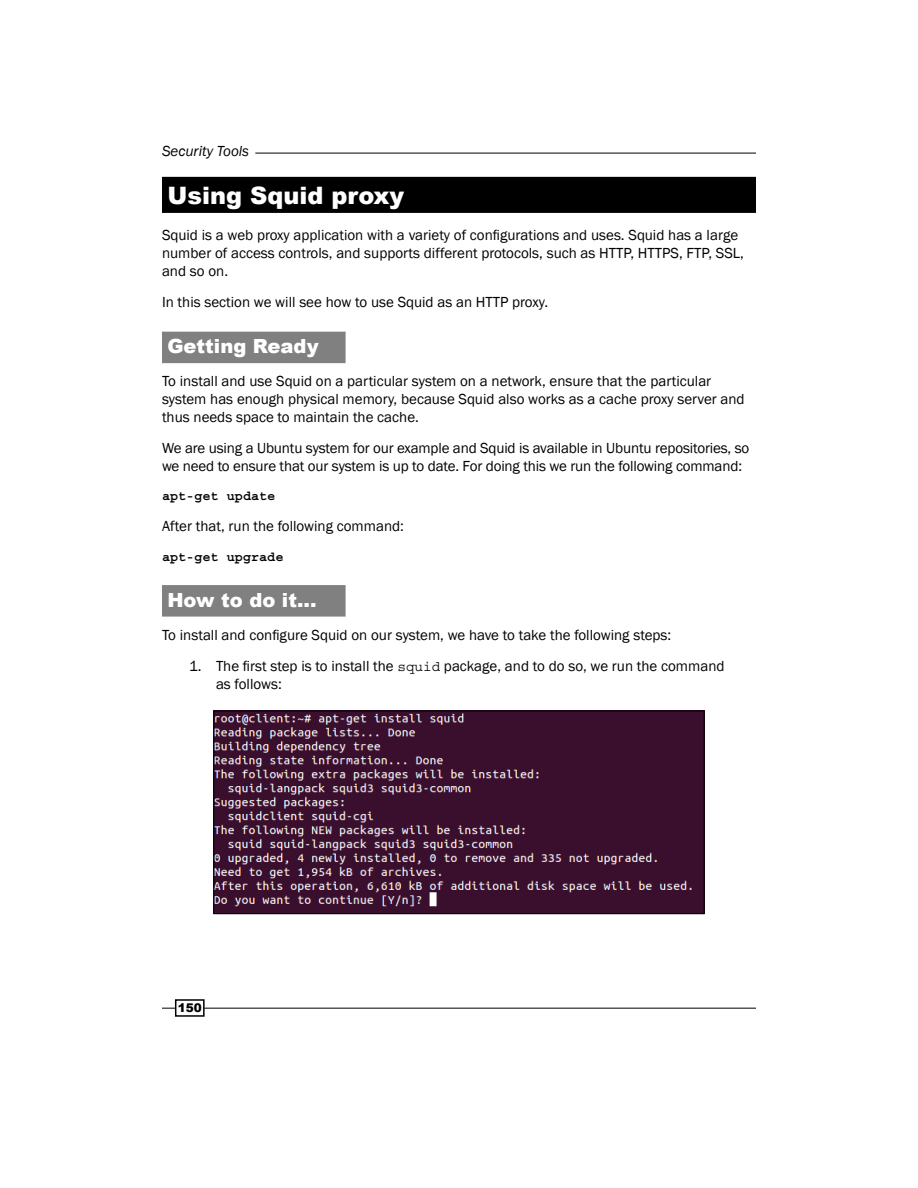
<style>
.page{position:relative;width:918px;height:1188px;background:#fff}
.page>*{position:absolute;margin:0;border:0;box-sizing:border-box;transform-origin:0 0}
.t1{font:900 24px "Arial";color:#fff}
.t2{font:900 19.5px "Arial";color:#fff}
.t3{font:15px/18px "Franklin Gothic";color:#000}
.t4{font:italic 15px "Franklin Gothic";color:#000}
.t5{font:700 13.5px "Courier Std";color:#000}
.t6{font:900 12px "Arial";color:#000}
.s1{font-family:"Courier Std";font-size:14.25px}
</style>
<div class="page">
<hr style="left:255px;top:153px;width:501px;height:1px;background:#000">
<hr style="left:162px;top:1008px;width:594px;height:1px;background:#000">
<div style="left:176px;top:1000px;width:28px;height:16px;background:#fff"></div>
<div style="left:175px;top:999px;width:30px;height:18px;border:2px solid #000"></div>
<div style="left:162px;top:177px;width:594px;height:36px;background:#000"></div>
<div style="left:162px;top:332px;width:184px;height:31px;background:#808080"></div>
<div style="left:162px;top:585px;width:184px;height:32px;background:#808080"></div>
<img style="left:215px;top:713px;width:488px;height:199px">
<div style="left:213px;top:711px;width:492px;height:203px;border:1px solid #000"></div>
<p class="t4" style="left:162px;top:142px;width:89px">Security Tools</p>
<h1 class="t1" style="left:167px;top:178px;width:238px">Using Squid proxy</h1>
<p class="t3" style="left:162px;top:227px;width:584px">Squid is a web proxy application with a variety of configurations and uses. Squid has a large number of access controls, and supports different protocols, such as HTTP, HTTPS, FTP, SSL, and so on.</p>
<p class="t3" style="left:162px;top:293px;width:388px">In this section we will see how to use Squid as an HTTP proxy.</p>
<h2 class="t2" style="left:167px;top:332px;width:153px">Getting Ready</h2>
<p class="t3" style="left:162px;top:373px;width:584px">To install and use Squid on a particular system on a network, ensure that the particular system has enough physical memory, because Squid also works as a cache proxy server and thus needs space to maintain the cache.</p>
<p class="t3" style="left:162px;top:440px;width:589px">We are using a Ubuntu system for our example and Squid is available in Ubuntu repositories, so we need to ensure that our system is up to date. For doing this we run the following command:</p>
<p class="t5" style="left:162px;top:489px;width:115px">apt-get update</p>
<p class="t3" style="left:162px;top:518px;width:243px">After that, run the following command:</p>
<p class="t5" style="left:162px;top:549px;width:123px">apt-get upgrade</p>
<h2 class="t2" style="left:167px;top:586px;width:151px">How to do it...</h2>
<p class="t3" style="left:162px;top:626px;width:511px">To install and configure Squid on our system, we have to take the following steps:</p>
<p class="t3" style="left:216px;top:657px;width:510px;text-indent:-27px">1. The first step is to install the <span class="s1">squid</span> package, and to do so, we run the command as follows:</p>
<p class="t6" style="left:178px;top:999px;width:26px">150</p>
</div>
